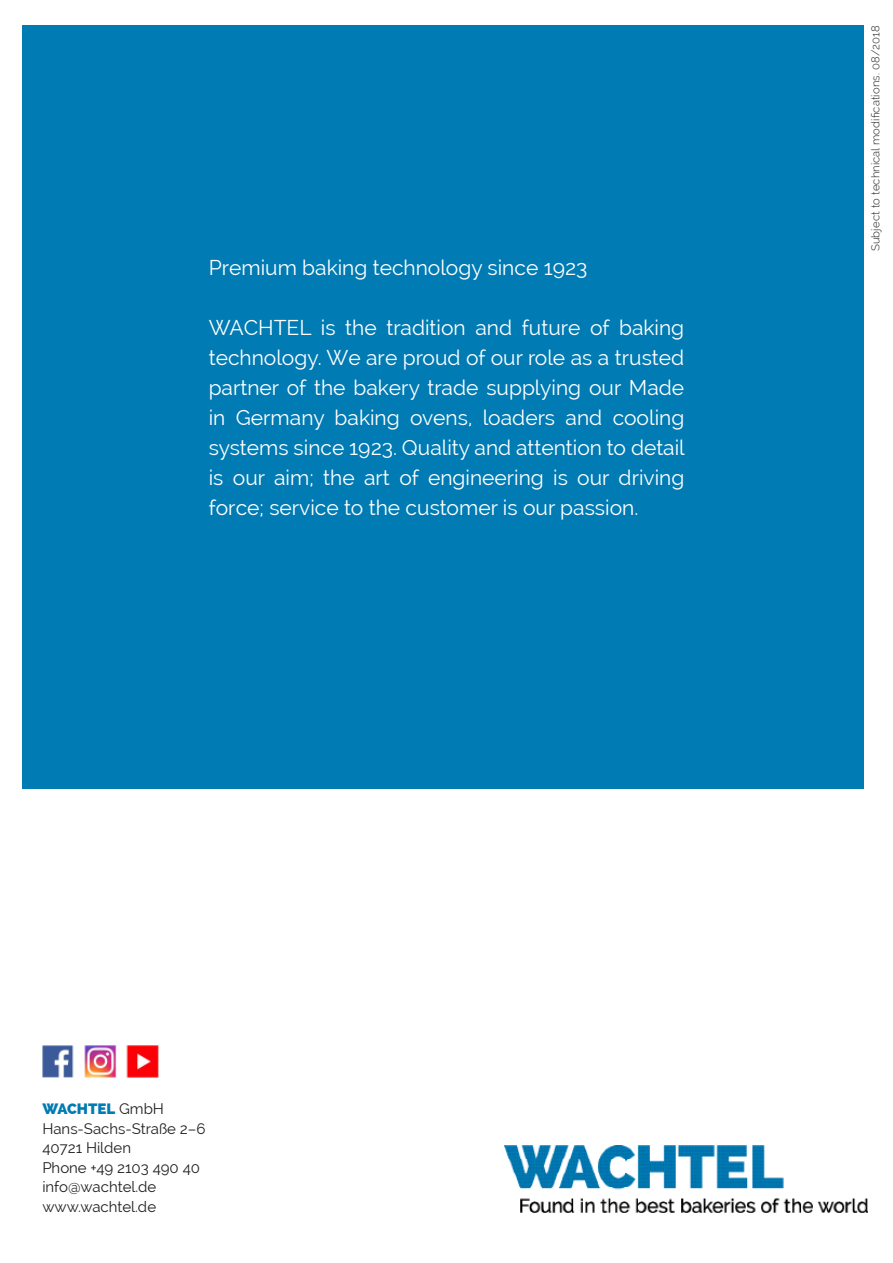
<style>
.page{position:relative;width:893px;height:1263px;background:#fff}
.page>*{position:absolute;margin:0;border:0;box-sizing:border-box;transform-origin:0 0}
.t1{font:21px/30px "Raleway";color:#fff;text-align:justify}
.t2{font:15px/19.5px "Raleway";color:#231f20}
.t3{font:300 11.25px "Raleway";letter-spacing:.01em;color:#231f20}
.s1{font-weight:800;color:#007bb3}
</style>
<div class="page">
<div style="left:22px;top:26px;width:842px;height:763px;background:#007bb3"></div>
<img style="left:504px;top:1145px;width:363px;height:67px">
<img style="left:42px;top:1045px;width:117px;height:32px">
<p class="t1" style="left:209px;top:252px;width:380px">Premium baking technology since 1923</p>
<p class="t1" style="left:209px;top:312px;width:478px">WACHTEL is the tradition and future of baking technology. We are proud of our role as a trusted partner of the bakery trade supplying our Made in Germany baking ovens, loaders and cooling systems since 1923. Quality and attention to detail is our aim; the art of engineering is our driving force; service to the customer is our passion.</p>
<p class="t3" style="left:869px;top:251px;width:227px;rotate:-90deg">Subject to technical modifications. 08/2018</p>
<p class="t2" style="left:42px;top:1099px;width:165px"><span class="s1">WACHTEL</span> GmbH<br>Hans-Sachs-Straße 2–6<br>40721 Hilden<br>Phone +49 2103 490 40 info@wachtel.de www.wachtel.de</p>
</div>
